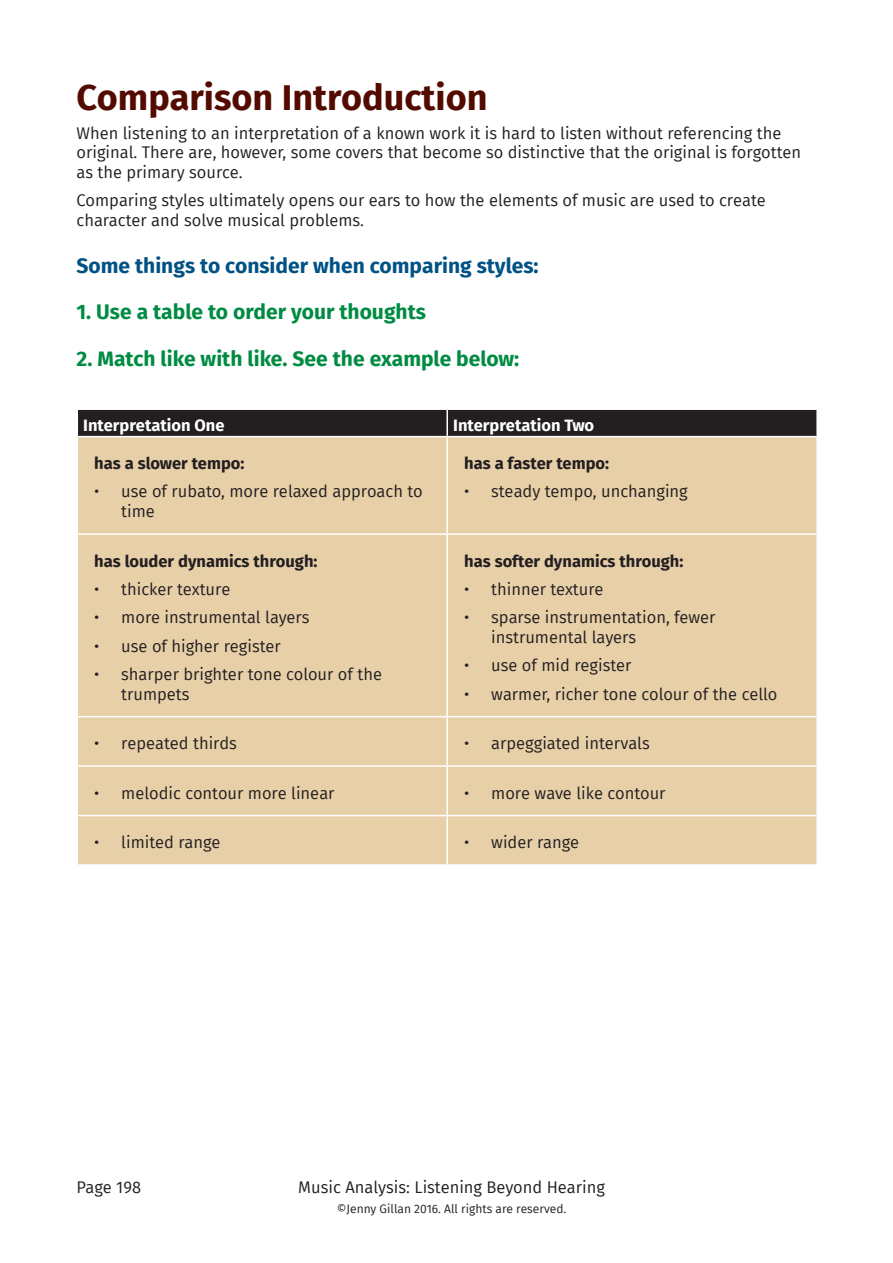
<style>
.page{position:relative;width:893px;height:1263px;background:#fff}
.page>*{position:absolute;margin:0;border:0;box-sizing:border-box;transform-origin:0 0}
.TOC_Heading_1{font:700 36px "Fira Sans";color:#530b00}
.Jenn_Heading_3_green{font:700 21px "Fira Sans";color:#008b43}
.jenn_Heading_3{font:700 21px "Fira Sans";color:#005285}
.jenn_Body_Text{font:16.5px/19.8px "Fira Sans";color:#231f20}
.jenn_Body_Text-2{font:700 16.5px "Fira Sans";color:#231f20}
.jenn_Body_Text-3{font:700 16.5px "Fira Sans";color:#fff}
.t1{font:12px "Fira Sans";color:#231f20}
</style>
<div class="page">
<div style="left:78px;top:437px;width:738px;height:427px;background:#e7cfa8"></div>
<hr style="left:446px;top:437px;width:2px;height:96px;background:#fff">
<hr style="left:77px;top:533px;width:370px;height:2px;background:#fff">
<hr style="left:447px;top:533px;width:371px;height:2px;background:#fff">
<hr style="left:446px;top:535px;width:2px;height:181px;background:#fff">
<hr style="left:77px;top:716px;width:370px;height:1px;background:#fff">
<hr style="left:447px;top:716px;width:371px;height:1px;background:#fff">
<hr style="left:446px;top:717px;width:2px;height:48px;background:#fff">
<hr style="left:77px;top:765px;width:370px;height:2px;background:#fff">
<hr style="left:447px;top:765px;width:371px;height:2px;background:#fff">
<hr style="left:446px;top:767px;width:2px;height:48px;background:#fff">
<hr style="left:77px;top:815px;width:370px;height:1px;background:#fff">
<hr style="left:447px;top:815px;width:371px;height:1px;background:#fff">
<hr style="left:446px;top:816px;width:2px;height:48px;background:#fff">
<div style="left:77px;top:410px;width:739px;height:26px;background:#231f20"></div>
<hr style="left:446px;top:410px;width:2px;height:26px;background:#fff">
<p class="TOC_Heading_1" style="left:77px;top:67px;width:412px">Comparison Introduction</p>
<p class="jenn_Body_Text" style="left:77px;top:122px;width:726px">When listening to an interpretation of a known work it is hard to listen without referencing the original. There are, however, some covers that become so distinctive that the original is forgotten as the primary source.</p>
<p class="jenn_Body_Text" style="left:77px;top:190px;width:691px">Comparing styles ultimately opens our ears to how the elements of music are used to create character and solve musical problems.</p>
<p class="jenn_Heading_3" style="left:77px;top:248px;width:464px">Some things to consider when comparing styles:</p>
<p class="Jenn_Heading_3_green" style="left:77px;top:294px;width:351px">1. Use a table to order your thoughts</p>
<p class="Jenn_Heading_3_green" style="left:77px;top:341px;width:444px">2. Match like with like. See the example below:</p>
<p class="jenn_Body_Text-3" style="left:83px;top:411px;width:143px">Interpretation One</p>
<p class="jenn_Body_Text-3" style="left:453px;top:411px;width:143px">Interpretation Two</p>
<p class="jenn_Body_Text-2" style="left:94px;top:449px;width:152px">has a slower tempo:</p>
<p class="jenn_Body_Text" style="left:121px;top:481px;width:303px;text-indent:-27px">• use of rubato, more relaxed approach to time</p>
<p class="jenn_Body_Text-2" style="left:464px;top:449px;width:146px">has a faster tempo:</p>
<p class="jenn_Body_Text" style="left:464px;top:481px;width:225px">• steady tempo, unchanging</p>
<p class="jenn_Body_Text-2" style="left:94px;top:547px;width:225px">has louder dynamics through:</p>
<p class="jenn_Body_Text" style="left:94px;top:579px;width:138px">• thicker texture</p>
<p class="jenn_Body_Text" style="left:94px;top:607px;width:217px">• more instrumental layers</p>
<p class="jenn_Body_Text" style="left:94px;top:635px;width:188px">• use of higher register</p>
<p class="jenn_Body_Text" style="left:121px;top:664px;width:262px;text-indent:-27px">• sharper brighter tone colour of the trumpets</p>
<p class="jenn_Body_Text-2" style="left:464px;top:547px;width:221px">has softer dynamics through:</p>
<p class="jenn_Body_Text" style="left:464px;top:579px;width:141px">• thinner texture</p>
<p class="jenn_Body_Text" style="left:491px;top:607px;width:226px;text-indent:-27px">• sparse instrumentation, fewer instrumental layers</p>
<p class="jenn_Body_Text" style="left:464px;top:655px;width:169px">• use of mid register</p>
<p class="jenn_Body_Text" style="left:464px;top:684px;width:315px">• warmer, richer tone colour of the cello</p>
<p class="jenn_Body_Text" style="left:94px;top:733px;width:144px">• repeated thirds</p>
<p class="jenn_Body_Text" style="left:464px;top:733px;width:187px">• arpeggiated intervals</p>
<p class="jenn_Body_Text" style="left:94px;top:782px;width:242px">• melodic contour more linear</p>
<p class="jenn_Body_Text" style="left:464px;top:782px;width:203px">• more wave like contour</p>
<p class="jenn_Body_Text" style="left:94px;top:832px;width:128px">• limited range</p>
<p class="jenn_Body_Text" style="left:464px;top:832px;width:116px">• wider range</p>
<p class="jenn_Body_Text" style="left:77px;top:1177px;width:66px">Page 198</p>
<p class="jenn_Body_Text" style="left:298px;top:1177px;width:308px">Music Analysis: Listening Beyond Hearing</p>
<p class="t1" style="left:337px;top:1200px;width:231px">©Jenny Gillan 2016. All rights are reserved.</p>
</div>
